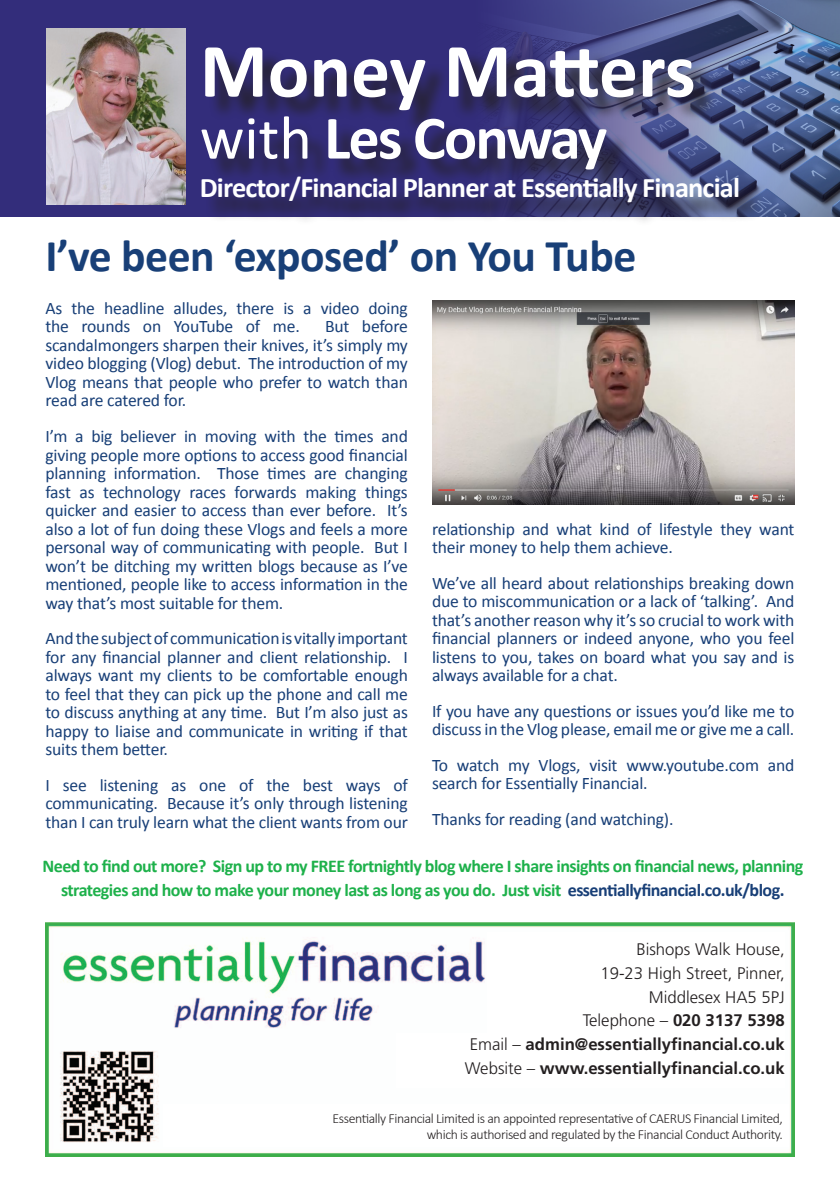
<style>
.page{position:relative;width:840px;height:1191px;background:#fff}
.page>*{position:absolute;margin:0;border:0;box-sizing:border-box;transform-origin:0 0}
.t1{font:700 77.6px "Calibri";color:#fff}
.t2{font:700 62px "Calibri";letter-spacing:-.03em;color:#fff}
.t3{font:700 45.6px "Calibri";letter-spacing:-.01em;color:#183f77}
.t4{font:700 28.4px "Calibri";letter-spacing:-.03em;color:#fff}
.t5{font:700 18px/24px "Calibri";letter-spacing:-.03em;color:#1eb14b;text-align:center}
.t6{font:17.6px/18.4px "Calibri";letter-spacing:-.01em;color:#183f77;text-align:justify}
.t7{font:300 16.8px/23.6px "Frutiger";color:#231f20;text-align:right}
.t8{font:300 13.8px/16.6px "Calibri";letter-spacing:-.03em;color:#231f20;text-align:right}
.s1{font-weight:400}
.s2{color:#183f77}
.s3{font-weight:700}
</style>
<div class="page">
<div style="left:0;top:0;width:839px;height:217px;background:#332d7b"></div>
<img style="left:502px;top:0;width:337px;height:217px">
<img style="left:46px;top:922px;width:748px;height:235px">
<div style="left:487px;top:932px;width:297px;height:155px;background:#fff"></div>
<div style="left:396px;top:1033px;width:127px;height:54px;background:#fff"></div>
<div style="left:163px;top:1104px;width:625px;height:42px;background:#fff"></div>
<img style="left:46px;top:28px;width:139px;height:176px">
<div style="left:205px;top:51px;width:557px;height:176px;background:#231f20;opacity:.75"></div>
<img style="left:432px;top:301px;width:362px;height:203px">
<p class="t1" style="left:200px;top:21px;width:497px">Money Matters</p>
<p class="t2" style="left:200px;top:98px;width:408px"><span class="s1">with</span> Les Conway</p>
<p class="t4" style="left:200px;top:170px;width:541px">Director/Financial Planner at Essentially Financial</p>
<p class="t3" style="left:45px;top:227px;width:592px">I’ve been ‘exposed’ on You Tube</p>
<p class="t6" style="left:45px;top:299px;width:364px">As the headline alludes, there is a video doing the rounds on YouTube of me.</p>
<p class="t6" style="left:45px;top:317px;width:364px;text-indent:279px">But before scandalmongers sharpen their knives, it’s simply my video blogging (Vlog) debut. The introduction of my Vlog means that people who prefer to watch than read are catered for.</p>
<p class="t6" style="left:45px;top:427px;width:364px">I’m a big believer in moving with the times and giving people more options to access good financial planning information. Those times are changing fast as technology races forwards making things quicker and easier to access than ever before. It’s also a lot of fun doing these Vlogs and feels a more personal way of communicating with people. But I won’t be ditching my written blogs because as I’ve mentioned, people like to access information in the way that’s most suitable for them.</p>
<p class="t6" style="left:45px;top:629px;width:364px">And the subject of communication is vitally important for any financial planner and client relationship. I always want my clients to be comfortable enough to feel that they can pick up the phone and call me to discuss anything at any time. But I’m also just as happy to liaise and communicate in writing if that suits them better.</p>
<p class="t6" style="left:45px;top:775px;width:364px">I see listening as one of the best ways of communicating. Because it’s only through listening than I can truly learn what the client wants from our</p>
<p class="t6" style="left:432px;top:519px;width:364px">relationship and what kind of lifestyle they want their money to help them achieve.</p>
<p class="t6" style="left:432px;top:573px;width:364px">We’ve all heard about relationships breaking down due to miscommunication or a lack of ‘talking’. And that’s another reason why it’s so crucial to work with financial planners or indeed anyone, who you feel listens to you, takes on board what you say and is always available for a chat.</p>
<p class="t6" style="left:432px;top:701px;width:364px">If you have any questions or issues you’d like me to discuss in the Vlog please, email me or give me a call.</p>
<p class="t6" style="left:432px;top:756px;width:364px">To watch my Vlogs, visit www.youtube.com and search for Essentially Financial.</p>
<p class="t6" style="left:432px;top:810px;width:243px">Thanks for reading (and watching).</p>
<p class="t5" style="left:42px;top:854px;width:762px">Need to find out more? Sign up to my FREE fortnightly blog where I share insights on financial news, planning strategies and how to make your money last as long as you do. Just visit <span class="s2">essentiallyfinancial.co.uk/blog.</span></p>
<p class="t7" style="left:464px;top:938px;width:321px">Bishops Walk House,<br>19-23 High Street, Pinner,<br>Middlesex HA5 5PJ<br>Telephone – <span class="s3">020 3137 5398<br></span>Email – <span class="s3">admin@essentiallyfinancial.co.uk<br></span>Website – <span class="s3">www.essentiallyfinancial.co.uk</span></p>
<p class="t8" style="left:332px;top:1109px;width:451px">Essentially Financial Limited is an appointed representative of CAERUS Financial Limited, which is authorised and regulated by the Financial Conduct Authority.</p>
</div>
